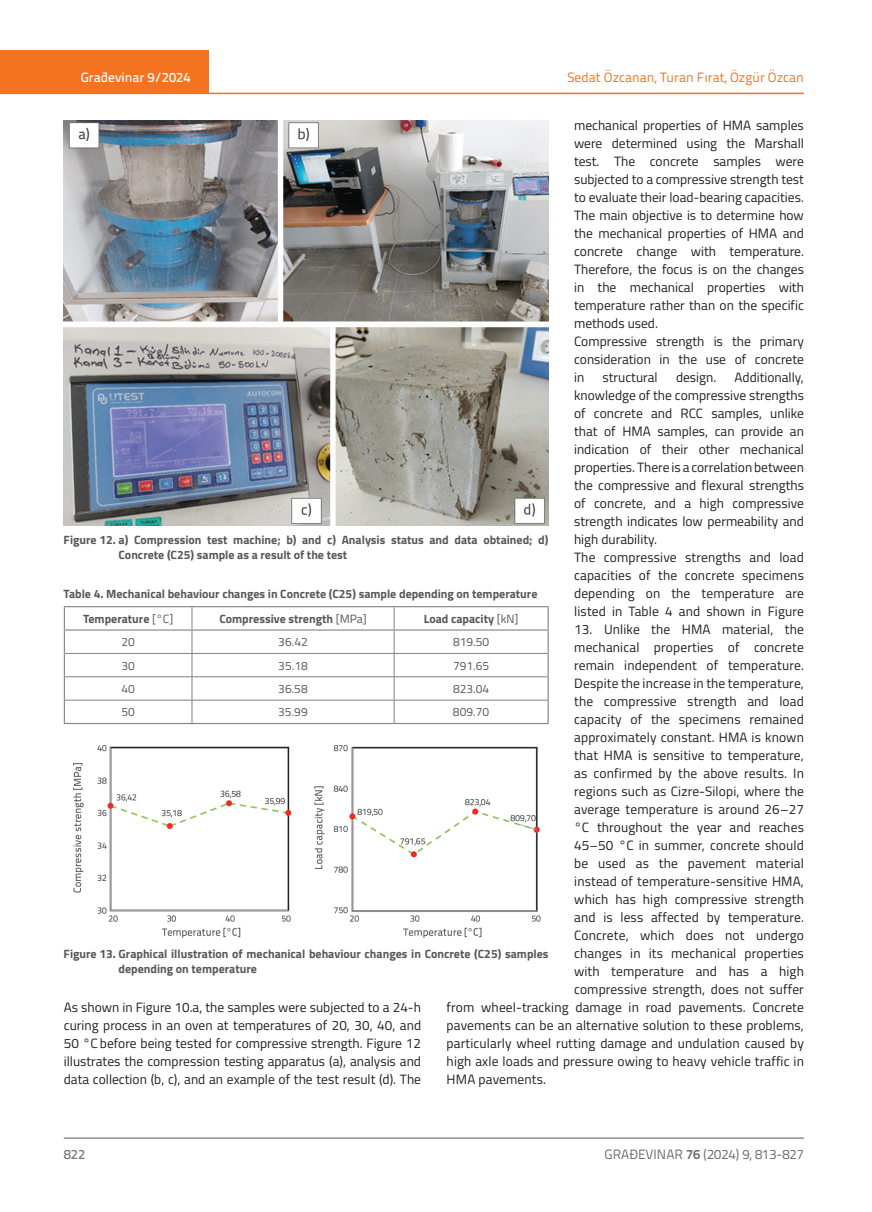
<style>
.page{position:relative;width:872px;height:1212px;background:#fff}
.page>*{position:absolute;margin:0;border:0;box-sizing:border-box;transform-origin:0 0}
.t1{font:13.5px/18px "Titillium";letter-spacing:.005em;color:#231f20}
.t2{font:13.5px "Titillium Text 22 L";color:#f47321}
.t3{font:13.5px "Titillium Text 22 L";color:#6c6d70}
.t4{font:500 13.5px "Titillium Text 22 L";color:#fff}
.t5{font:500 13.5px "Titillium Text 22 L";color:#787a7d}
.t6{font:700 12px/15px "Titillium";color:#57585a}
.t7{font:12px "Titillium";color:#57585a}
.s1{font-weight:400}
.s2{font-weight:700}
</style>
<div class="page">
<div style="left:0;top:50px;width:208px;height:44px;background:#f47321"></div>
<hr style="left:0;top:93px;width:804px;height:1px;background:#f47321">
<hr style="left:64px;top:1138px;width:740px;height:1px;background:#57585a">
<img style="left:64px;top:120px;width:484px;height:406px">
<hr style="left:65px;top:653px;width:127px;height:1px;background:#808285">
<hr style="left:192px;top:653px;width:202px;height:1px;background:#808285">
<hr style="left:394px;top:653px;width:153px;height:1px;background:#808285">
<hr style="left:65px;top:676px;width:127px;height:1px;background:#808285">
<hr style="left:192px;top:676px;width:202px;height:1px;background:#808285">
<hr style="left:394px;top:676px;width:153px;height:1px;background:#808285">
<hr style="left:65px;top:700px;width:127px;height:1px;background:#808285">
<hr style="left:192px;top:700px;width:202px;height:1px;background:#808285">
<svg style="left:192px;top:607px;width:1px;height:116px"></svg>
<hr style="left:394px;top:700px;width:153px;height:1px;background:#808285">
<svg style="left:394px;top:607px;width:1px;height:116px"></svg>
<hr style="left:547px;top:631px;width:2px;height:22px;background:#808285">
<hr style="left:547px;top:653px;width:2px;height:24px;background:#808285">
<hr style="left:547px;top:677px;width:2px;height:23px;background:#808285">
<hr style="left:547px;top:700px;width:2px;height:23px;background:#808285">
<hr style="left:64px;top:723px;width:128px;height:1px;background:#808285">
<hr style="left:192px;top:723px;width:202px;height:1px;background:#808285">
<hr style="left:394px;top:723px;width:155px;height:1px;background:#808285">
<hr style="left:64px;top:606px;width:128px;height:1px;background:#808285">
<svg style="left:64px;top:607px;width:1px;height:116px"></svg>
<hr style="left:192px;top:606px;width:202px;height:1px;background:#808285">
<hr style="left:394px;top:606px;width:155px;height:1px;background:#808285">
<hr style="left:547px;top:607px;width:2px;height:22px;background:#808285">
<hr style="left:64px;top:629px;width:128px;height:2px;background:#808285">
<hr style="left:192px;top:629px;width:202px;height:2px;background:#808285">
<hr style="left:394px;top:629px;width:155px;height:2px;background:#808285">
<img style="left:73px;top:745px;width:468px;height:193px">
<p class="t4" style="left:81px;top:67px;width:111px">Građevinar 9/2024</p>
<p class="t2" style="left:567px;top:68px;width:238px">Sedat Özcanan, Turan Fırat, Özgür Özcan</p>
<p class="t1" style="left:574px;top:115px;width:231px">mechanical properties of HMA samples were determined using the Marshall test. The concrete samples were subjected to a compressive strength test to evaluate their load-bearing capacities.<br>The main objective is to determine how the mechanical properties of HMA and concrete change with temperature.<br>Therefore, the focus is on the changes in the mechanical properties with temperature rather than on the specific methods used.<br>Compressive strength is the primary consideration in the use of concrete in</p>
<p class="t1" style="left:574px;top:367px;width:231px;text-indent:160px">Additionally, knowledge of the compressive strengths of concrete and RCC samples, unlike that of HMA samples, can provide an indication of their other mechanical properties. There is a correlation between the compressive and flexural strengths of concrete, and a high compressive strength indicates low permeability and high durability.<br>The compressive strengths and load capacities of the concrete specimens depending on the temperature are listed in Table 4 and shown in Figure</p>
<p class="t1" style="left:574px;top:619px;width:231px">13. Unlike the HMA material, the</p>
<p class="t1" style="left:574px;top:637px;width:231px">mechanical properties of concrete</p>
<p class="t1" style="left:574px;top:655px;width:231px">remain independent of temperature.</p>
<p class="t1" style="left:574px;top:673px;width:231px">Despite the increase in the temperature,</p>
<p class="t1" style="left:574px;top:691px;width:231px">the compressive strength and load</p>
<p class="t1" style="left:574px;top:709px;width:231px">capacity of the specimens remained</p>
<p class="t1" style="left:574px;top:727px;width:231px">approximately constant. HMA is known</p>
<p class="t1" style="left:574px;top:745px;width:231px">that HMA is sensitive to temperature,</p>
<p class="t1" style="left:574px;top:764px;width:231px">as confirmed by the above results. In</p>
<p class="t1" style="left:574px;top:782px;width:231px">regions such as Cizre-Silopi, where the</p>
<p class="t1" style="left:574px;top:800px;width:231px">average temperature is around 26–27</p>
<p class="t1" style="left:574px;top:818px;width:231px">°C throughout the year and reaches</p>
<p class="t1" style="left:574px;top:836px;width:231px">45–50 °C in summer, concrete should</p>
<p class="t1" style="left:574px;top:854px;width:231px">be used as the pavement material</p>
<p class="t1" style="left:574px;top:872px;width:231px">instead of temperature-sensitive HMA,</p>
<p class="t1" style="left:574px;top:890px;width:231px">which has high compressive strength</p>
<p class="t1" style="left:574px;top:908px;width:231px">and is less affected by temperature.</p>
<p class="t1" style="left:574px;top:926px;width:231px">Concrete, which does not undergo</p>
<p class="t1" style="left:574px;top:944px;width:231px">changes in its mechanical properties</p>
<p class="t1" style="left:574px;top:962px;width:231px">with temperature and has a high</p>
<p class="t1" style="left:574px;top:980px;width:231px">compressive strength, does not suffer</p>
<p class="t1" style="left:446px;top:998px;width:359px">from wheel-tracking damage in road pavements. Concrete</p>
<p class="t1" style="left:446px;top:1016px;width:359px">pavements can be an alternative solution to these problems,</p>
<p class="t1" style="left:446px;top:1034px;width:359px">particularly wheel rutting damage and undulation caused by</p>
<p class="t1" style="left:446px;top:1052px;width:359px">high axle loads and pressure owing to heavy vehicle traffic in</p>
<p class="t1" style="left:446px;top:1070px;width:101px">HMA pavements.</p>
<p class="t1" style="left:602px;top:367px;width:57px">structural</p>
<p class="t1" style="left:676px;top:367px;width:42px">design.</p>
<p class="t6" style="left:119px;top:532px;width:431px;text-indent:-55px">Figure 12. a) Compression test machine; b) and c) Analysis status and data obtained; d)<br>Concrete (C25) sample as a result of the test</p>
<p class="t6" style="left:64px;top:586px;width:475px">Table 4. Mechanical behaviour changes in Concrete (C25) sample depending on temperature</p>
<p class="t6" style="left:83px;top:610px;width:92px">Temperature <span class="s1">[°C]</span></p>
<p class="t6" style="left:219px;top:610px;width:149px">Compressive strength <span class="s1">[MPa]</span></p>
<p class="t6" style="left:424px;top:610px;width:96px">Load capacity <span class="s1">[kN]</span></p>
<p class="t7" style="left:121px;top:633px;width:15px">20</p>
<p class="t7" style="left:278px;top:633px;width:31px">36.42</p>
<p class="t7" style="left:453px;top:633px;width:38px">819.50</p>
<p class="t7" style="left:121px;top:657px;width:15px">30</p>
<p class="t7" style="left:278px;top:657px;width:31px">35.18</p>
<p class="t7" style="left:453px;top:657px;width:38px">791.65</p>
<p class="t7" style="left:121px;top:680px;width:15px">40</p>
<p class="t7" style="left:278px;top:680px;width:31px">36.58</p>
<p class="t7" style="left:453px;top:680px;width:38px">823.04</p>
<p class="t7" style="left:121px;top:703px;width:15px">50</p>
<p class="t7" style="left:278px;top:703px;width:31px">35.99</p>
<p class="t7" style="left:453px;top:703px;width:38px">809.70</p>
<p class="t6" style="left:119px;top:946px;width:431px;text-indent:-55px">Figure 13. Graphical illustration of mechanical behaviour changes in Concrete (C25) samples depending on temperature</p>
<p class="t1" style="left:64px;top:998px;width:359px;text-align:justify">As shown in Figure 10.a, the samples were subjected to a 24-h curing process in an oven at temperatures of 20, 30, 40, and 50 °C before being tested for compressive strength. Figure 12 illustrates the compression testing apparatus (a), analysis and data collection (b, c), and an example of the test result (d). The</p>
<p class="t5" style="left:64px;top:1144px;width:23px">822</p>
<p class="t3" style="left:604px;top:1144px;width:201px">GRAĐEVINAR <span class="s2">76</span> (2024) 9, 813-827</p>
</div>
